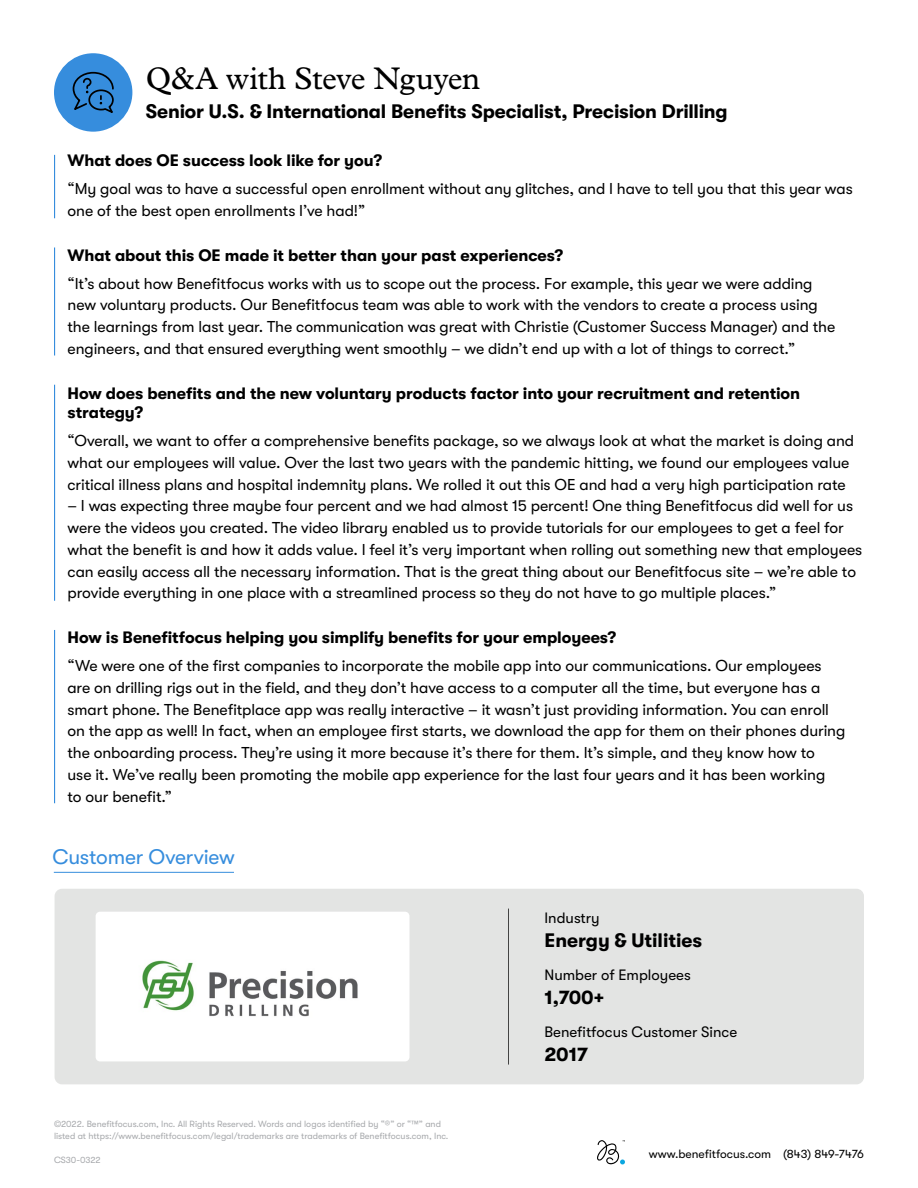
<style>
.page{position:relative;width:918px;height:1188px;background:#fff}
.page>*{position:absolute;margin:0;border:0;box-sizing:border-box;transform-origin:0 0}
.t1{font:31.5px "Plantin Std";letter-spacing:-.02em;color:#000}
.t2{font:21px "GT Walsheim Pro";letter-spacing:-.01em;color:#368ddd}
.t3{font:700 19.5px "GT Walsheim Pro";letter-spacing:-.01em;color:#000}
.t4{font:700 16.5px/19.5px "GT Walsheim Pro";letter-spacing:-.005em;color:#000}
.t5{font:15.75px/21.8px "GT Walsheim Pro";letter-spacing:-.005em;color:#000}
.t6{font:15px "GT Walsheim Pro";color:#000}
.t7{font:12px "GT Walsheim Pro";color:#000}
.t8{font:9px/12px "GT Walsheim Pro";color:#a7a9ac}
</style>
<div class="page">
<svg style="left:597px;top:1140px;width:28px;height:24px"></svg>
<div style="left:55px;top:889px;width:809px;height:195px;background:#e3e4e3;border-radius:7px"></div>
<div style="left:54px;top:53px;width:78px;height:79px;background:#368ddd;border-radius:50%"></div>
<svg style="left:72px;top:71px;width:42px;height:42px"></svg>
<hr style="left:54px;top:155px;width:1px;height:63px;background:#368ddd">
<hr style="left:54px;top:248px;width:1px;height:108px;background:#368ddd">
<hr style="left:54px;top:385px;width:1px;height:216px;background:#368ddd">
<hr style="left:54px;top:630px;width:1px;height:173px;background:#368ddd">
<div style="left:96px;top:912px;width:314px;height:149px;background:#fff;border-radius:4px"></div>
<img style="left:142px;top:960px;width:216px;height:57px">
<hr style="left:54px;top:872px;width:180px;height:1px;background:#368ddd">
<hr style="left:508px;top:909px;width:1px;height:156px;background:#000">
<h1 class="t1" style="left:146px;top:61px;width:336px">Q&amp;A with Steve Nguyen</h1>
<p class="t3" style="left:146px;top:100px;width:583px">Senior U.S. &amp; International Benefits Specialist, Precision Drilling</p>
<p class="t4" style="left:68px;top:151px;width:316px">What does OE success look like for you?</p>
<p class="t5" style="left:68px;top:178px;width:787px">“My goal was to have a successful open enrollment without any glitches, and I have to tell you that this year was one of the best open enrollments I’ve had!”</p>
<p class="t4" style="left:68px;top:245px;width:497px">What about this OE made it better than your past experiences?</p>
<p class="t5" style="left:68px;top:273px;width:769px">“It’s about how Benefitfocus works with us to scope out the process. For example, this year we were adding new voluntary products. Our Benefitfocus team was able to work with the vendors to create a process using the learnings from last year. The communication was great with Christie (Customer Success Manager) and the engineers, and that ensured everything went smoothly – we didn’t end up with a lot of things to correct.”</p>
<p class="t4" style="left:68px;top:383px;width:734px">How does benefits and the new voluntary products factor into your recruitment and retention strategy?</p>
<p class="t5" style="left:68px;top:430px;width:788px">“Overall, we want to offer a comprehensive benefits package, so we always look at what the market is doing and what our employees will value. Over the last two years with the pandemic hitting, we found our employees value critical illness plans and hospital indemnity plans. We rolled it out this OE and had a very high participation rate</p>
<p class="t5" style="left:68px;top:495px;width:796px">– I was expecting three maybe four percent and we had almost 15 percent! One thing Benefitfocus did well for us were the videos you created. The video library enabled us to provide tutorials for our employees to get a feel for what the benefit is and how it adds value. I feel it’s very important when rolling out something new that employees can easily access all the necessary information. That is the great thing about our Benefitfocus site – we’re able to provide everything in one place with a streamlined process so they do not have to go multiple places.”</p>
<p class="t4" style="left:68px;top:628px;width:550px">How is Benefitfocus helping you simplify benefits for your employees?</p>
<p class="t5" style="left:68px;top:655px;width:779px">“We were one of the first companies to incorporate the mobile app into our communications. Our employees are on drilling rigs out in the field, and they don’t have access to a computer all the time, but everyone has a smart phone. The Benefitplace app was really interactive – it wasn’t just providing information. You can enroll on the app as well! In fact, when an employee first starts, we download the app for them on their phones during the onboarding process. They’re using it more because it’s there for them. It’s simple, and they know how to<br>use it. We’ve really been promoting the mobile app experience for the last four years and it has been working<br>to our benefit.”</p>
<h2 class="t2" style="left:52px;top:845px;width:184px">Customer Overview</h2>
<p class="t8" style="left:54px;top:1118px;width:396px">©2022. Benefitfocus.com, Inc. All Rights Reserved. Words and logos identified by “®” or “™” and listed at https://www.benefitfocus.com/legal/trademarks are trademarks of Benefitfocus.com, Inc.</p>
<p class="t8" style="left:54px;top:1154px;width:48px">CS30-0322</p>
<p class="t6" style="left:544px;top:909px;width:57px">Industry</p>
<p class="t3" style="left:544px;top:929px;width:159px">Energy &amp; Utilities</p>
<p class="t6" style="left:544px;top:966px;width:148px">Number of Employees</p>
<p class="t3" style="left:544px;top:986px;width:61px">1,700+</p>
<p class="t6" style="left:544px;top:1023px;width:194px">Benefitfocus Customer Since</p>
<p class="t3" style="left:544px;top:1043px;width:45px">2017</p>
<p class="t7" style="left:649px;top:1147px;width:217px">www.benefitfocus.com (843) 849-7476</p>
</div>
